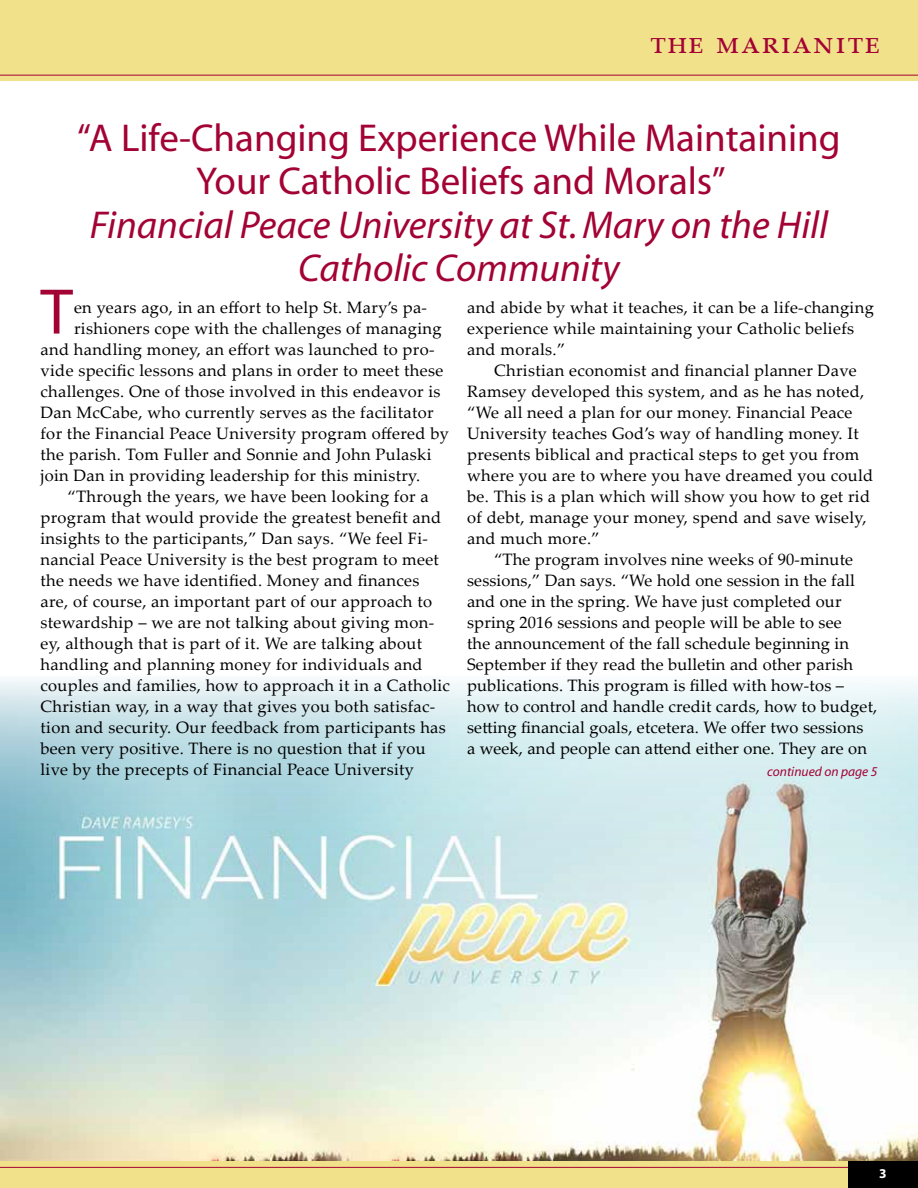
<style>
.page{position:relative;width:918px;height:1188px;background:#fff}
.page>*{position:absolute;margin:0;border:0;box-sizing:border-box;transform-origin:0 0}
.t1{font:64.95px "Myriad";color:#a30234}
.t2{font:39px/43.5px "Myriad";color:#a30234;text-align:center}
.t3{font:italic 39px/43.5px "Myriad";color:#a30234;text-align:center}
.t4{font:33px "Palatino Linotype";color:#a30234}
.t5{font:16.5px/21px "Palatino Linotype";letter-spacing:.02em;color:#000}
.t6{font:italic 13.5px "Myriad";color:#a30234}
.t7{font:700 13.5px "Myriad";color:#fff}
</style>
<div class="page">
<div style="left:0;top:1161px;width:918px;height:27px;background:#f2e18b"></div>
<hr style="left:0;top:1167px;width:918px;height:1px;background:#a30234">
<div style="left:848px;top:1161px;width:70px;height:27px;background:#000"></div>
<div style="left:0;top:0;width:918px;height:81px;background:#f2e18b"></div>
<hr style="left:0;top:75px;width:918px;height:1px;background:#a30234">
<img style="left:1px;top:679px;width:917px;height:481px">
<h3 class="t4" style="left:650px;top:19px;width:232px">the marianite</h3>
<h2 class="t2" style="left:77px;top:118px;width:765px">“A Life-Changing Experience While Maintaining<br>Your Catholic Beliefs and Morals”</h2>
<h2 class="t3" style="left:90px;top:205px;width:740px">Financial Peace University at St. Mary on the Hill<br>Catholic Community</h2>
<h1 class="t1" style="left:40px;top:280px;width:34px">T</h1>
<p class="t5" style="left:74px;top:296px;width:354px">en years ago, in an effort to help St. Mary’s pa-</p>
<p class="t5" style="left:467px;top:296px;width:408px">and abide by what it teaches, it can be a life-changing experience while maintaining your Catholic beliefs and morals.”</p>
<p class="t5" style="left:467px;top:359px;width:408px;text-indent:27px">Christian economist and financial planner Dave Ramsey developed this system, and as he has noted, “We all need a plan for our money. Financial Peace University teaches God’s way of handling money. It presents biblical and practical steps to get you from where you are to where you have dreamed you could be. This is a plan which will show you how to get rid of debt, manage your money, spend and save wisely, and much more.”</p>
<p class="t5" style="left:467px;top:548px;width:412px;text-indent:27px">“The program involves nine weeks of 90-minute sessions,” Dan says. “We hold one session in the fall and one in the spring. We have just completed our spring 2016 sessions and people will be able to see<br>the announcement of the fall schedule beginning in September if they read the bulletin and other parish publications. This program is filled with how-tos – how to control and handle credit cards, how to budget, setting financial goals, etcetera. We offer two sessions<br>a week, and people can attend either one. They are on</p>
<p class="t5" style="left:74px;top:317px;width:369px">rishioners cope with the challenges of managing</p>
<p class="t5" style="left:41px;top:338px;width:396px">and handling money, an effort was launched to pro-</p>
<p class="t5" style="left:41px;top:359px;width:404px">vide specific lessons and plans in order to meet these</p>
<p class="t5" style="left:41px;top:380px;width:402px">challenges. One of those involved in this endeavor is</p>
<p class="t5" style="left:41px;top:401px;width:395px">Dan McCabe, who currently serves as the facilitator</p>
<p class="t5" style="left:41px;top:422px;width:410px">for the Financial Peace University program offered by</p>
<p class="t5" style="left:41px;top:443px;width:393px">the parish. Tom Fuller and Sonnie and John Pulaski</p>
<p class="t5" style="left:41px;top:464px;width:381px">join Dan in providing leadership for this ministry.</p>
<p class="t5" style="left:67px;top:485px;width:363px">“Through the years, we have been looking for a</p>
<p class="t5" style="left:41px;top:506px;width:402px">program that would provide the greatest benefit and</p>
<p class="t5" style="left:41px;top:527px;width:389px">insights to the participants,” Dan says. “We feel Fi-</p>
<p class="t5" style="left:41px;top:548px;width:400px">nancial Peace University is the best program to meet</p>
<p class="t5" style="left:41px;top:569px;width:380px">the needs we have identified. Money and finances</p>
<p class="t5" style="left:41px;top:590px;width:393px">are, of course, an important part of our approach to</p>
<p class="t5" style="left:41px;top:611px;width:395px">stewardship – we are not talking about giving mon-</p>
<p class="t5" style="left:41px;top:632px;width:383px">ey, although that is part of it. We are talking about</p>
<p class="t5" style="left:41px;top:653px;width:384px">handling and planning money for individuals and</p>
<p class="t5" style="left:41px;top:674px;width:411px">couples and families, how to approach it in a Catholic</p>
<p class="t5" style="left:41px;top:695px;width:396px">Christian way, in a way that gives you both satisfac-</p>
<p class="t5" style="left:41px;top:716px;width:407px">tion and security. Our feedback from participants has</p>
<p class="t5" style="left:41px;top:737px;width:387px">been very positive. There is no question that if you</p>
<p class="t5" style="left:41px;top:758px;width:375px">live by the precepts of Financial Peace University</p>
<p class="t6" style="left:767px;top:765px;width:112px">continued on page 5</p>
<p class="t7" style="left:879px;top:1166px;width:9px">3</p>
</div>
